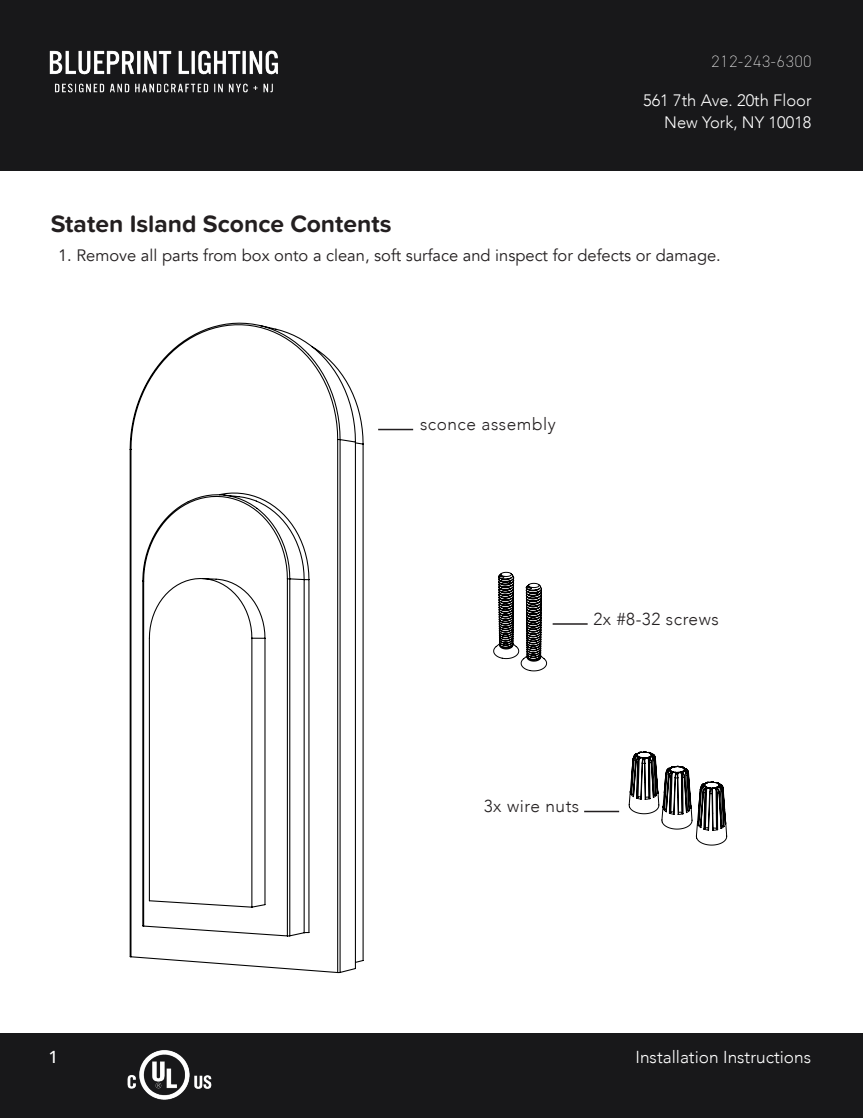
<style>
.page{position:relative;width:863px;height:1118px;background:#fff}
.page>*{position:absolute;margin:0;border:0;box-sizing:border-box;transform-origin:0 0}
.t1{font:700 24.75px "Proxima Soft";color:#231f20}
.t2{font:300 17.25px "Avenir";letter-spacing:.03em;color:#231f20}
.t3{font:300 17.25px "Avenir";color:#fff}
.t4{font:500 17.25px "Avenir";color:#fff}
.t5{font:16.5px "Avenir";color:#231f20}
.t6{font:300 16.5px "Avenir";color:#fff}
.t7{font:200 16.5px "DIN2014";letter-spacing:.06em;color:#fff}
</style>
<div class="page">
<div style="left:0;top:1033px;width:863px;height:84px;background:#18181a"></div>
<div style="left:0;top:0;width:863px;height:171px;background:#18181a"></div>
<hr style="left:378px;top:429px;width:35px;height:1px;background:#231f20">
<hr style="left:552px;top:623px;width:35px;height:1px;background:#231f20">
<hr style="left:584px;top:810px;width:35px;height:2px;background:#231f20">
<svg style="left:629px;top:751px;width:98px;height:94px"></svg>
<svg style="left:493px;top:572px;width:54px;height:99px"></svg>
<svg style="left:129px;top:322px;width:235px;height:651px"></svg>
<img style="left:49px;top:50px;width:229px;height:43px">
<img style="left:127px;top:1050px;width:85px;height:50px">
<p class="t1" style="left:51px;top:205px;width:342px">Staten Island Sconce Contents</p>
<p class="t7" style="left:711px;top:52px;width:101px">212-243-6300</p>
<p class="t6" style="left:643px;top:90px;width:170px">561 7th Ave. 20th Floor</p>
<p class="t6" style="left:664px;top:113px;width:149px">New York, NY 10018</p>
<p class="t5" style="left:58px;top:245px;width:664px">1. Remove all parts from box onto a clean, soft surface and inspect for defects or damage.</p>
<p class="t2" style="left:420px;top:414px;width:137px">sconce assembly</p>
<p class="t2" style="left:593px;top:608px;width:127px">2x #8-32 screws</p>
<p class="t2" style="left:484px;top:796px;width:97px">3x wire nuts</p>
<p class="t4" style="left:48px;top:1041px;width:11px">1</p>
<p class="t3" style="left:635px;top:1046px;width:177px">Installation Instructions</p>
</div>
